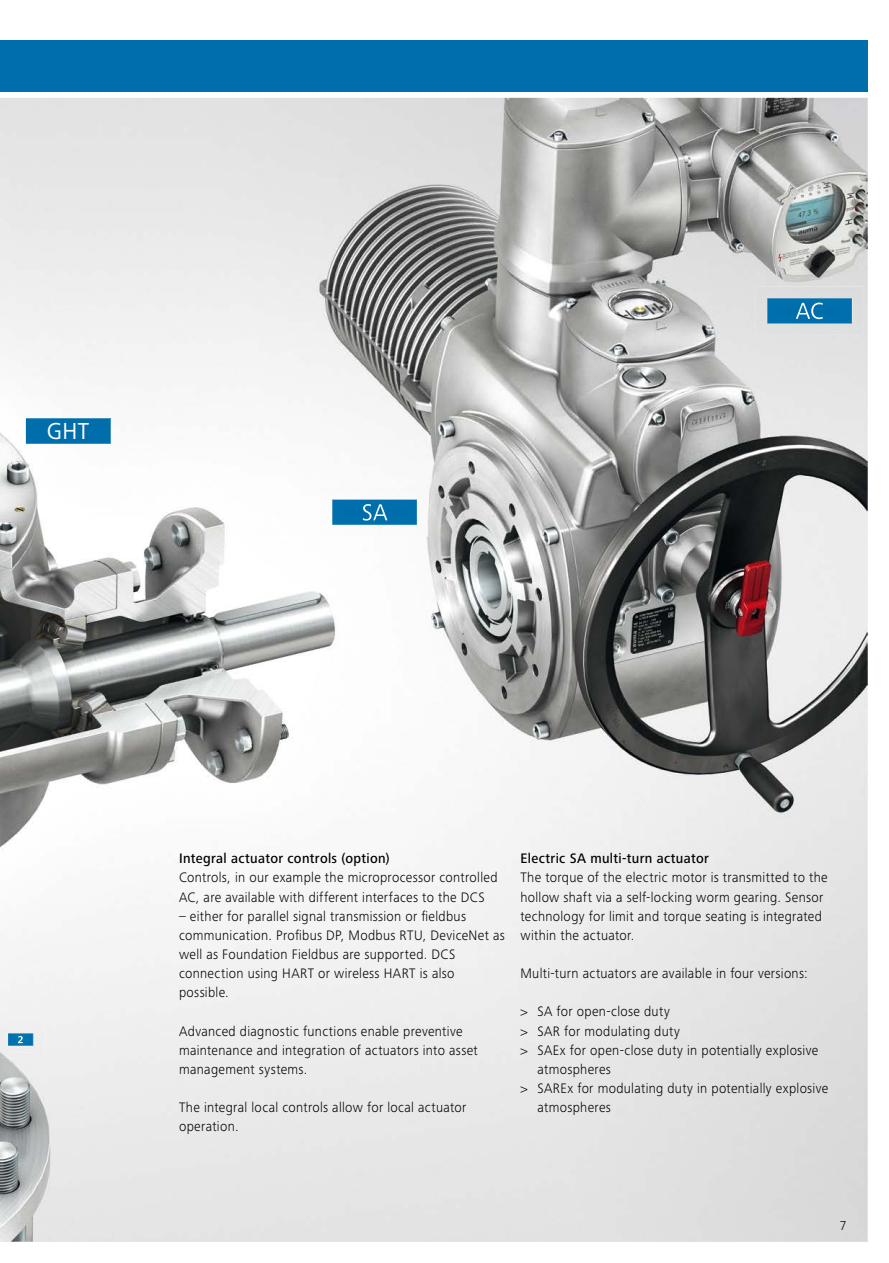
<style>
.page{position:relative;width:889px;height:1263px;background:#fff}
.page>*{position:absolute;margin:0;border:0;box-sizing:border-box;transform-origin:0 0}
.t1{font:24px "Frutiger Next LTW1 G";color:#fff;scale:.95 1}
.t2{font:300 14.25px/19.2px "Frutiger Next LTW1 G";letter-spacing:.025em;color:#000;scale:.95 1}
.t3{font:500 14.25px "Frutiger Next LTW1 G";letter-spacing:.025em;color:#000;scale:.95 1}
.t4{font:300 13.5px "Frutiger Next LTW1 G";color:#000;scale:.95 1}
</style>
<div class="page">
<div style="left:0;top:40px;width:867px;height:51px;background:#006eab"></div>
<img style="left:0;top:98px;width:867px;height:1144px">
<img style="left:26px;top:418px;width:85px;height:26px">
<div style="left:26px;top:419px;width:84px;height:25px;background:#006eab"></div>
<img style="left:321px;top:488px;width:108px;height:48px">
<img style="left:332px;top:499px;width:85px;height:1px">
<svg style="left:332px;top:500px;width:85px;height:25px;background:#1178b0"></svg>
<div style="left:756px;top:287px;width:108px;height:48px;background:#dfdfe0"></div>
<img style="left:767px;top:323px;width:85px;height:1px">
<svg style="left:767px;top:298px;width:85px;height:25px;background:#1279b1"></svg>
<img style="left:0;top:1022px;width:45px;height:35px">
<img style="left:10px;top:1027px;width:22px;height:25px">
<svg style="left:8px;top:1033px;width:25px;height:13px"></svg>
<img style="left:10px;top:1033px;width:22px;height:13px">
<h1 class="t1" style="left:47px;top:418px;width:46px">GHT</h1>
<p class="t3" style="left:179px;top:850px;width:223px">Integral actuator controls (option)</p>
<p class="t2" style="left:179px;top:868px;width:337px">Controls, in our example the microprocessor controlled<br>AC, are available with different interfaces to the DCS</p>
<p class="t2" style="left:179px;top:906px;width:344px">– either for parallel signal transmission or fieldbus communication. Profibus DP, Modbus RTU, DeviceNet as well as Foundation Fieldbus are supported. DCS connection using HART or wireless HART is also possible.</p>
<p class="t2" style="left:179px;top:1021px;width:316px">Advanced diagnostic functions enable preventive maintenance and integration of actuators into asset management systems.</p>
<p class="t2" style="left:179px;top:1098px;width:304px">The integral local controls allow for local actuator operation.</p>
<p class="t3" style="left:520px;top:850px;width:200px">Electric SA multi-turn actuator</p>
<p class="t2" style="left:520px;top:868px;width:325px">The torque of the electric motor is transmitted to the hollow shaft via a self-locking worm gearing. Sensor technology for limit and torque seating is integrated within the actuator.</p>
<p class="t2" style="left:520px;top:964px;width:304px">Multi-turn actuators are available in four versions:</p>
<p class="t2" style="left:520px;top:1002px;width:159px">&gt; SA for open-close duty</p>
<p class="t2" style="left:520px;top:1021px;width:169px">&gt; SAR for modulating duty</p>
<p class="t2" style="left:520px;top:1040px;width:315px">&gt; SAEx for open-close duty in potentially explosive</p>
<p class="t2" style="left:537px;top:1059px;width:79px">atmospheres</p>
<p class="t2" style="left:520px;top:1078px;width:326px">&gt; SAREx for modulating duty in potentially explosive</p>
<p class="t2" style="left:537px;top:1098px;width:79px">atmospheres</p>
<p class="t4" style="left:839px;top:1218px;width:9px">7</p>
</div>
